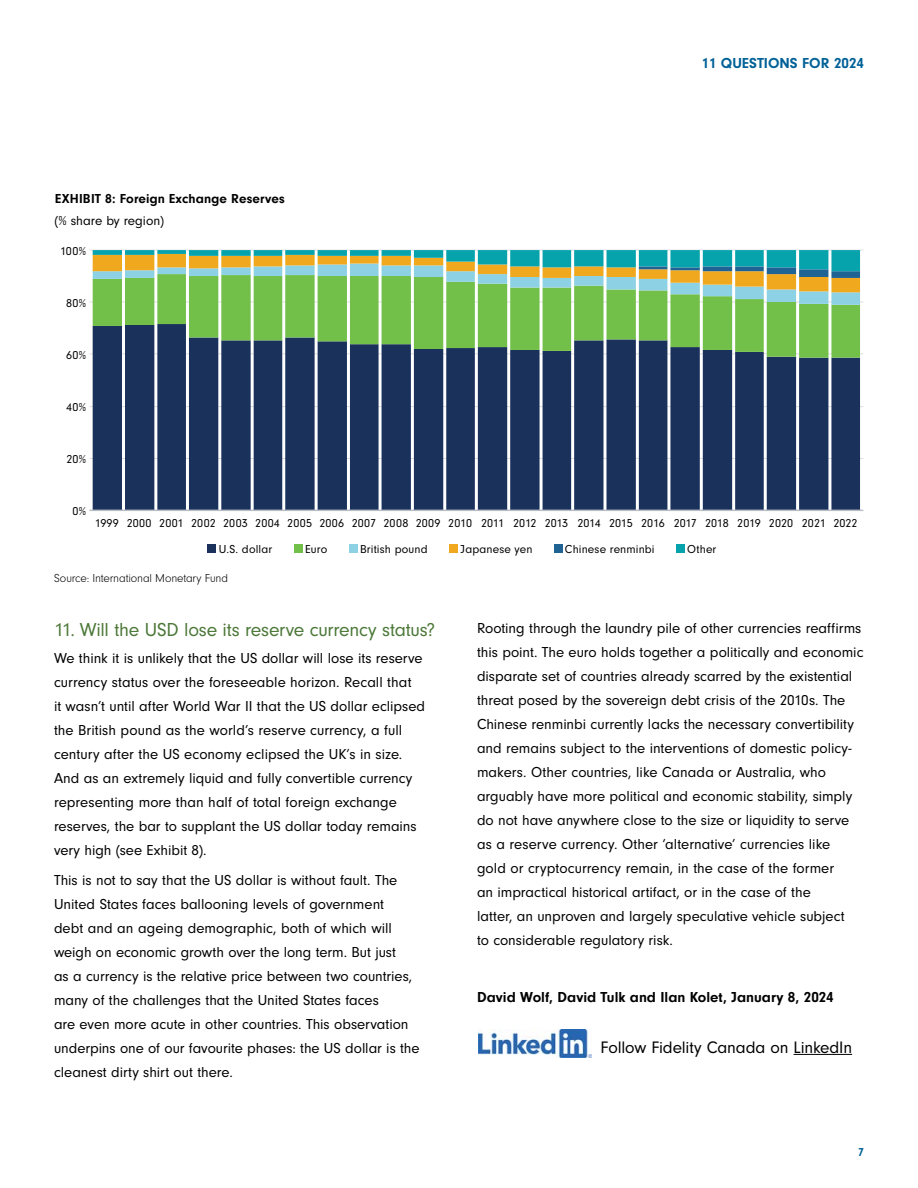
<style>
.page{position:relative;width:918px;height:1188px;background:#fff}
.page>*{position:absolute;margin:0;border:0;box-sizing:border-box;transform-origin:0 0}
.t1{font:19.5px "Neuzeit Gro";letter-spacing:-.015em;color:#4c7838}
.t2{font:17.25px "Neuzeit Gro";letter-spacing:-.01em;color:#000}
.t3{font:15px/24px "Neuzeit Gro";color:#000}
.t4{font:700 15px "Neuzeit Gro";color:#000}
.t5{font:700 15px "Neuzeit Gro";color:#006197}
.t6{font:700 13.5px "Neuzeit Gro";letter-spacing:.01em;color:#000}
.t7{font:13.5px "Neuzeit Gro";color:#000}
.t8{font:12px/25.7px "Neuzeit Gro";letter-spacing:.005em;color:#000}
.t9{font:300 12px "Neuzeit Gro";letter-spacing:-.01em;color:#000}
.t10{font:700 12px "Neuzeit Gro";color:#006197}
</style>
<div class="page">
<hr style="left:89px;top:458px;width:774px;height:1px;background:#dcdee1">
<hr style="left:89px;top:406px;width:774px;height:1px;background:#dcdee1">
<hr style="left:89px;top:353px;width:774px;height:1px;background:#dcdee1">
<hr style="left:89px;top:302px;width:774px;height:1px;background:#dcdee1">
<hr style="left:89px;top:250px;width:774px;height:1px;background:#dcdee1">
<svg style="left:93px;top:358px;width:767px;height:152px;background:#2e4369"></svg>
<svg style="left:93px;top:305px;width:767px;height:53px;background:#69a25e"></svg>
<svg style="left:93px;top:250px;width:767px;height:55px;background:#85bc82"></svg>
<hr style="left:89px;top:510px;width:774px;height:1px;background:#b9bdc4">
<div style="left:208px;top:544px;width:8px;height:8px;background:#19315b"></div>
<div style="left:294px;top:544px;width:8px;height:8px;background:#72c049"></div>
<div style="left:349px;top:544px;width:8px;height:8px;background:#8dd1e4"></div>
<div style="left:449px;top:544px;width:9px;height:8px;background:#f0a91f"></div>
<div style="left:554px;top:544px;width:9px;height:8px;background:#1f6294"></div>
<div style="left:676px;top:544px;width:9px;height:8px;background:#07a3ad"></div>
<img style="left:479px;top:1030px;width:113px;height:27px">
<hr style="left:794px;top:1054px;width:58px;height:1px;background:#000">
<p class="t6" style="left:55px;top:191px;width:231px">EXHIBIT 8: Foreign Exchange Reserves</p>
<p class="t7" style="left:54px;top:213px;width:111px">(% share by region)</p>
<p class="t8" style="left:60px;top:238px;width:27px">100%</p>
<p class="t8" style="left:66px;top:290px;width:21px">80%</p>
<p class="t8" style="left:66px;top:342px;width:21px">60%</p>
<p class="t8" style="left:66px;top:394px;width:21px">40%</p>
<p class="t8" style="left:66px;top:446px;width:21px">20%</p>
<p class="t8" style="left:72px;top:498px;width:15px">0%</p>
<p class="t5" style="left:701px;top:55px;width:164px">11 QUESTIONS FOR 2024</p>
<p class="t8" style="left:219px;top:510px;width:640px;text-indent:-124px">1999 2000 2001 2002 2003 2004 2005 2006 2007 2008 2009 2010 2011 2012 2013 2014 2015 2016 2017 2018 2019 2020 2021 2022<br>U.S. dollar</p>
<p class="t8" style="left:305px;top:536px;width:24px">Euro</p>
<p class="t8" style="left:360px;top:536px;width:69px">British pound</p>
<p class="t8" style="left:461px;top:536px;width:73px">Japanese yen</p>
<p class="t8" style="left:565px;top:536px;width:91px">Chinese renminbi</p>
<p class="t8" style="left:687px;top:536px;width:31px">Other</p>
<p class="t9" style="left:54px;top:572px;width:175px">Source: International Monetary Fund</p>
<h1 class="t1" style="left:54px;top:619px;width:383px">11. Will the USD lose its reserve currency status?</h1>
<p class="t3" style="left:54px;top:646px;width:373px">We think it is unlikely that the US dollar will lose its reserve currency status over the foreseeable horizon. Recall that<br>it wasn’t until after World War II that the US dollar eclipsed the British pound as the world’s reserve currency, a full century after the US economy eclipsed the UK’s in size.<br>And as an extremely liquid and fully convertible currency representing more than half of total foreign exchange reserves, the bar to supplant the US dollar today remains very high (see Exhibit 8).</p>
<p class="t3" style="left:54px;top:868px;width:367px">This is not to say that the US dollar is without fault. The United States faces ballooning levels of government<br>debt and an ageing demographic, both of which will weigh on economic growth over the long term. But just<br>as a currency is the relative price between two countries, many of the challenges that the United States faces<br>are even more acute in other countries. This observation underpins one of our favourite phases: the US dollar is the cleanest dirty shirt out there.</p>
<p class="t3" style="left:477px;top:617px;width:388px">Rooting through the laundry pile of other currencies reaffirms this point. The euro holds together a politically and economic disparate set of countries already scarred by the existential threat posed by the sovereign debt crisis of the 2010s. The Chinese renminbi currently lacks the necessary convertibility and remains subject to the interventions of domestic policy&shy;makers. Other countries, like Canada or Australia, who arguably have more political and economic stability, simply do not have anywhere close to the size or liquidity to serve as a reserve currency. Other ‘alternative’ currencies like<br>gold or cryptocurrency remain, in the case of the former<br>an impractical historical artifact, or in the case of the<br>latter, an unproven and largely speculative vehicle subject<br>to considerable regulatory risk.</p>
<p class="t4" style="left:477px;top:989px;width:358px">David Wolf, David Tulk and Ilan Kolet, January 8, 2024</p>
<p class="t2" style="left:601px;top:1038px;width:253px">Follow Fidelity Canada on LinkedIn</p>
<p class="t10" style="left:858px;top:1145px;width:7px">7</p>
</div>
